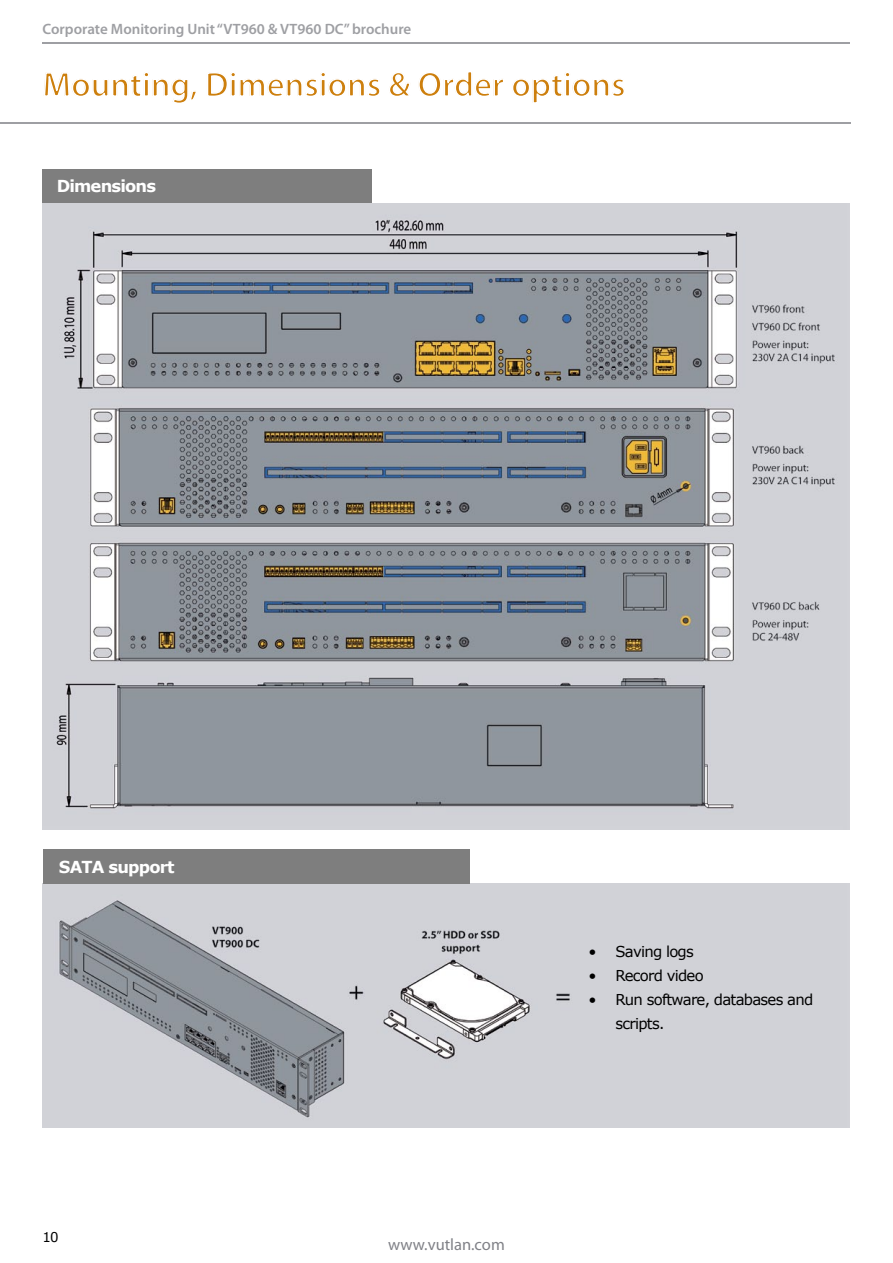
<style>
.page{position:relative;width:893px;height:1263px;background:#fff}
.page>*{position:absolute;margin:0;border:0;box-sizing:border-box;transform-origin:0 0}
.t1{font:600 34.5px "Myriad Pro";color:#cd7f0d}
.t2{font:700 16.5px "Verdana";letter-spacing:-.05em;color:#fff}
.t3{font:16.5px "Myriad Pro";color:#808187}
.t4{font:15px/24px "Verdana";letter-spacing:-.05em;color:#000}
.t5{font:600 15px "Myriad Pro";color:#9e9fa3}
.t6{font:13.5px "Verdana";color:#000}
</style>
<div class="page">
<hr style="left:43px;top:42px;width:807px;height:1px;background:#9e9fa3">
<img style="left:43px;top:884px;width:806px;height:244px">
<svg style="left:43px;top:43px;width:156px;height:1px"></svg>
<hr style="left:0;top:122px;width:850px;height:1px;background:#9e9fa3">
<div style="left:44px;top:850px;width:426px;height:34px;background:#7e7e7e"></div>
<div style="left:43px;top:169px;width:329px;height:34px;background:#7e7e7e"></div>
<img style="left:43px;top:203px;width:806px;height:626px">
<p class="t5" style="left:43px;top:19px;width:370px">Corporate Monitoring Unit “VT960 &amp; VT960 DC” brochure</p>
<h1 class="t1" style="left:43px;top:63px;width:584px">Mounting, Dimensions &amp; Order options</h1>
<p class="t2" style="left:57px;top:175px;width:101px">Dimensions</p>
<p class="t2" style="left:59px;top:855px;width:117px">SATA support</p>
<p class="t6" style="left:42px;top:1228px;width:18px">10</p>
<p class="t3" style="left:388px;top:1234px;width:118px">www.vutlan.com</p>
<p class="t4" style="left:588px;top:940px;width:107px">• Saving logs</p>
<p class="t4" style="left:588px;top:964px;width:117px">• Record video</p>
<p class="t4" style="left:615px;top:988px;width:199px;text-indent:-27px">• Run software, databases and scripts.</p>
</div>
